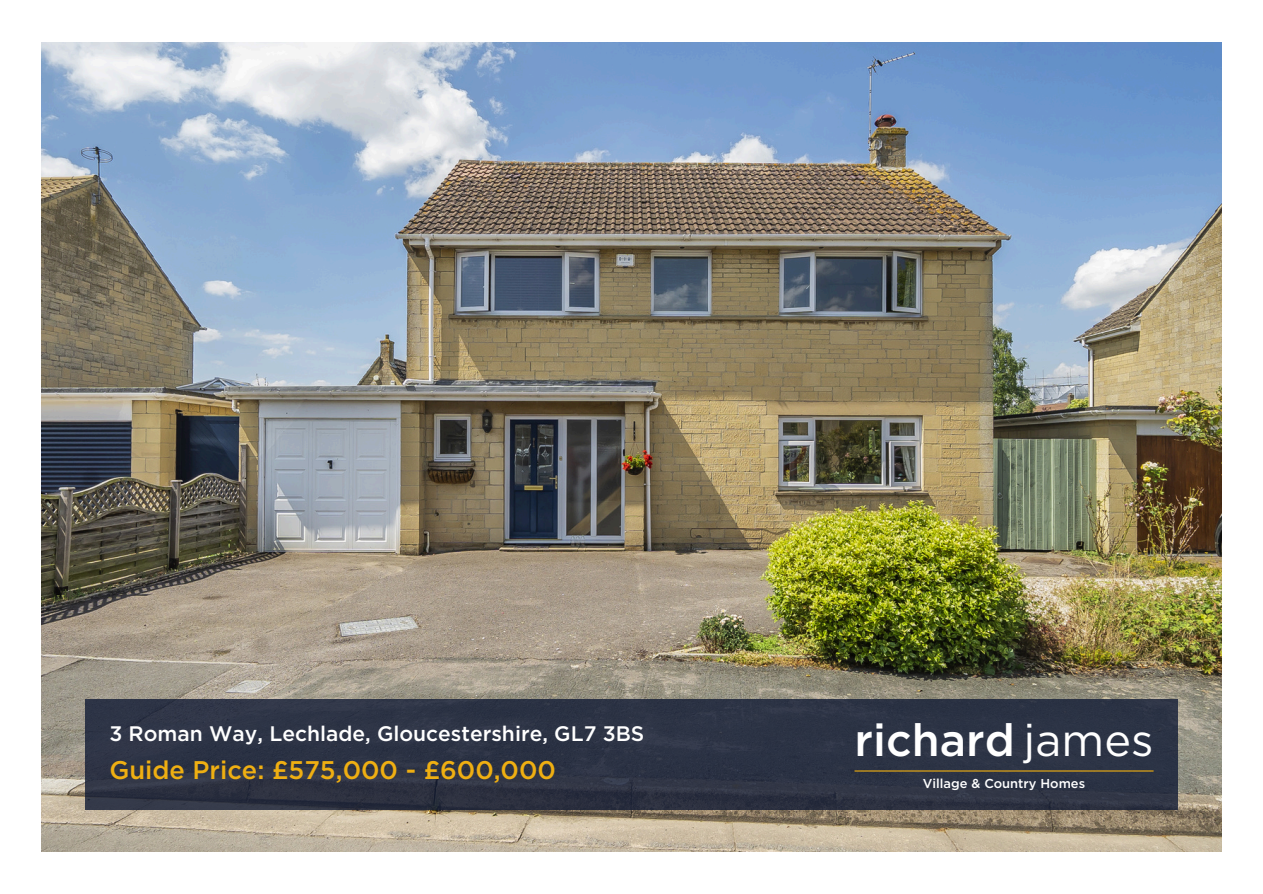
<style>
.page{position:relative;width:1263px;height:894px;background:#fff}
.page>*{position:absolute;margin:0;border:0;box-sizing:border-box;transform-origin:0 0}
.t1{font:500 45px "Gotham";color:#fff}
.t2{font:500 25.5px "Gotham";color:#efaf12}
.t3{font:500 21px "Gotham";color:#fff}
.t4{font:500 12.9px "Gotham";color:#fff}
.s1{font-weight:400}
</style>
<div class="page">
<img style="left:42px;top:42px;width:1179px;height:809px">
<div style="left:85px;top:699px;width:1093px;height:110px;background:#2d3345"></div>
<hr style="left:854px;top:770px;width:299px;height:1px;background:#efaf12">
<p class="t3" style="left:109px;top:719px;width:536px">3 Roman Way, Lechlade, Gloucestershire, GL7 3BS</p>
<p class="t2" style="left:109px;top:753px;width:448px">Guide Price: £575,000 - £600,000</p>
<h1 class="t1" style="left:854px;top:710px;width:300px">richard <span class="s1">james</span></h1>
<p class="t4" style="left:923px;top:775px;width:164px">Village &amp; Country Homes</p>
</div>
